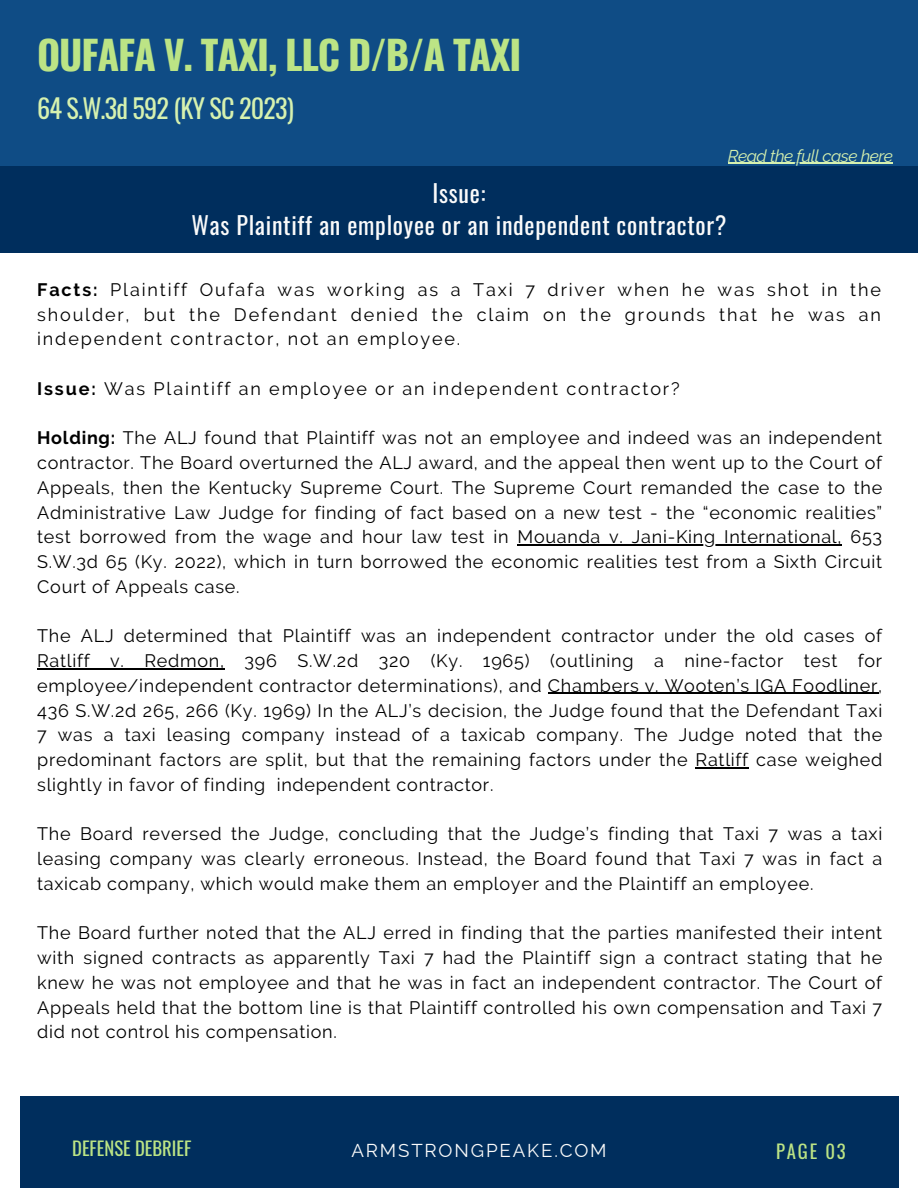
<style>
.page{position:relative;width:918px;height:1188px;background:#fff}
.page>*{position:absolute;margin:0;border:0;box-sizing:border-box;transform-origin:0 0}
.t1{font:700 39.75px "Oswald";letter-spacing:-.03em;color:#bce485}
.t2{font:26.25px "Oswald";letter-spacing:-.03em;color:#d6f1af}
.t3{font:24px/32.7px "Oswald";letter-spacing:.03em;color:#fafafa;text-align:center}
.t4{font:18.75px "Oswald";color:#bce485}
.t5{font:18.75px "Raleway";letter-spacing:.1em;color:#fafafa}
.t6{font:18px/24.8px "Raleway";letter-spacing:.04em;color:#000;text-align:justify}
.t7{font:18px "Raleway";letter-spacing:.105em;color:#000}
.t8{font:italic 17.25px "Raleway";letter-spacing:-.03em;color:#d6f1af}
.s1{font-weight:700}
</style>
<div class="page">
<div style="left:20px;top:1096px;width:878px;height:92px;background:#002e5d"></div>
<div style="left:0;top:0;width:918px;height:173px;background:#0f4c85"></div>
<div style="left:0;top:166px;width:918px;height:87px;background:#002e5d"></div>
<hr style="left:518px;top:544px;width:324px;height:2px;background:#000">
<hr style="left:37px;top:668px;width:188px;height:1px;background:#000">
<hr style="left:548px;top:693px;width:330px;height:1px;background:#000">
<hr style="left:696px;top:767px;width:53px;height:1px;background:#000">
<hr style="left:728px;top:163px;width:165px;height:1px;background:#d6f1af">
<h2 class="t1" style="left:37px;top:24px;width:486px">OUFAFA V. TAXI, LLC D/B/A TAXI</h2>
<p class="t2" style="left:37px;top:88px;width:258px">64 S.W.3d 592 (KY SC 2023)</p>
<h3 class="t8" style="left:728px;top:146px;width:167px">Read the full case here</h3>
<p class="t3" style="left:191px;top:175px;width:537px">Issue:<br>Was Plaintiff an employee or an independent contractor?</p>
<p class="t6" style="left:37px;top:277px;width:845px"><span class="s1">Facts:</span> Plaintiff Oufafa was working as a Taxi 7 driver when he was shot in the shoulder, but the Defendant denied the claim on the grounds that he was an independent contractor, not an employee.</p>
<p class="t7" style="left:37px;top:378px;width:644px"><span class="s1">Issue:</span> Was Plaintiff an employee or an independent contractor?</p>
<p class="t6" style="left:37px;top:426px;width:847px"><span class="s1">Holding:</span> The ALJ found that Plaintiff was not an employee and indeed was an independent contractor. The Board overturned the ALJ award, and the appeal then went up to the Court of Appeals, then the Kentucky Supreme Court. The Supreme Court remanded the case to the Administrative Law Judge for finding of fact based on a new test - the “economic realities” test borrowed from the wage and hour law test in</p>
<p class="t6" style="left:37px;top:525px;width:847px;text-indent:480px">Mouanda v. Jani-King International, 653<br>S.W.3d 65 (Ky. 2022), which in turn borrowed the economic realities test from a Sixth Circuit Court of Appeals case.</p>
<p class="t6" style="left:37px;top:624px;width:847px">The ALJ determined that Plaintiff was an independent contractor under the old cases of Ratliff v. Redmon, 396 S.W.2d 320 (Ky. 1965) (outlining a nine-factor test for employee/independent contractor determinations), and Chambers v. Wooten’s IGA Foodliner,</p>
<h3 class="t6" style="left:37px;top:698px;width:847px">436 S.W.2d 265, 266 (Ky. 1969) In the ALJ’s decision, the Judge found that the Defendant Taxi 7 was a taxi leasing company instead of a taxicab company. The Judge noted that the predominant factors are split, but that the remaining factors under the Ratliff case weighed slightly in favor of finding independent contractor.</h3>
<h3 class="t6" style="left:37px;top:822px;width:847px">The Board reversed the Judge, concluding that the Judge’s finding that Taxi 7 was a taxi leasing company was clearly erroneous. Instead, the Board found that Taxi 7 was in fact a taxicab company, which would make them an employer and the Plaintiff an employee.</h3>
<h3 class="t6" style="left:37px;top:921px;width:847px">The Board further noted that the ALJ erred in finding that the parties manifested their intent with signed contracts as apparently Taxi 7 had the Plaintiff sign a contract stating that he knew he was not employee and that he was in fact an independent contractor. The Court of</h3>
<h3 class="t6" style="left:37px;top:995px;width:847px">Appeals held that the bottom line is that Plaintiff controlled his own compensation and Taxi 7 did not control his compensation.</h3>
<h1 class="t4" style="left:72px;top:1134px;width:121px">DEFENSE DEBRIEF</h1>
<p class="t5" style="left:351px;top:1140px;width:257px">ARMSTRONGPEAKE.COM</p>
<h2 class="t4" style="left:776px;top:1137px;width:71px">PAGE 03</h2>
</div>
